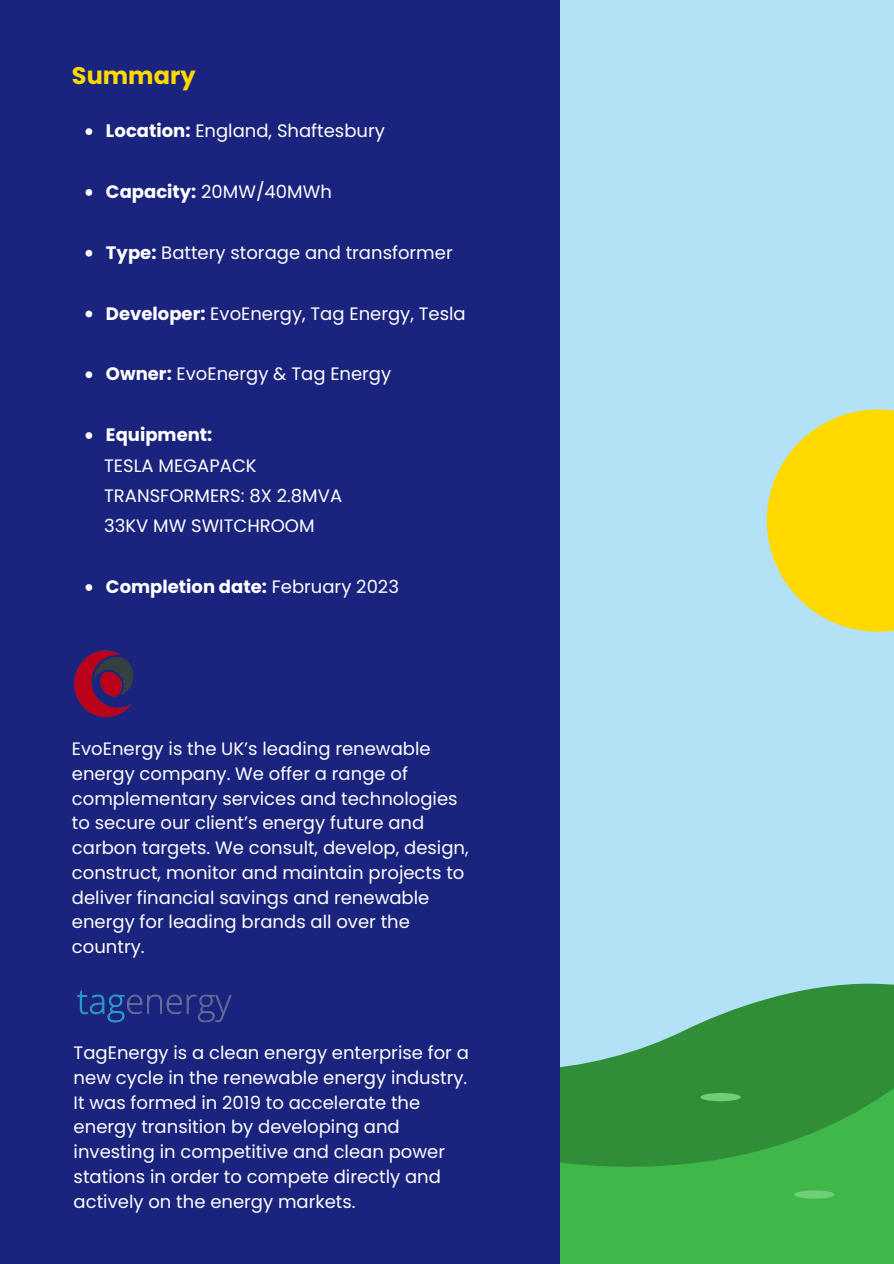
<style>
.page{position:relative;width:894px;height:1264px;background:#fff}
.page>*{position:absolute;margin:0;border:0;box-sizing:border-box;transform-origin:0 0}
.t1{font:700 24px "Poppins";color:#ffd900}
.t2{font:18px/24.8px "Poppins";color:#fff}
.t3{font:700 18px "Poppins";color:#fff}
.s1{font-weight:700}
.s2{font-weight:400}
</style>
<div class="page">
<div style="left:559px;top:0;width:334px;height:1263px;background:#b3e2f7"></div>
<svg style="left:559px;top:951px;width:334px;height:311px"></svg>
<svg style="left:794px;top:1190px;width:40px;height:8px"></svg>
<svg style="left:700px;top:1092px;width:40px;height:9px"></svg>
<svg style="left:766px;top:409px;width:127px;height:222px;fill:#ffd900"></svg>
<div style="left:0;top:0;width:559px;height:1263px;background:#1a237e"></div>
<img style="left:74px;top:650px;width:60px;height:68px">
<img style="left:77px;top:990px;width:155px;height:33px">
<svg style="left:85px;top:128px;width:7px;height:7px"></svg>
<svg style="left:85px;top:189px;width:7px;height:7px"></svg>
<svg style="left:85px;top:250px;width:7px;height:6px"></svg>
<svg style="left:85px;top:310px;width:7px;height:7px"></svg>
<svg style="left:85px;top:371px;width:7px;height:7px"></svg>
<svg style="left:85px;top:432px;width:7px;height:7px"></svg>
<svg style="left:85px;top:584px;width:7px;height:7px"></svg>
<p class="t1" style="left:72px;top:58px;width:125px">Summary</p>
<p class="t2" style="left:106px;top:119px;width:280px"><span class="s1">Location:</span> England, Shaftesbury</p>
<p class="t2" style="left:106px;top:179px;width:227px"><span class="s1">Capacity:</span> 20MW/40MWh</p>
<p class="t2" style="left:106px;top:240px;width:348px"><span class="s1">Type:</span> Battery storage and transformer</p>
<p class="t2" style="left:106px;top:301px;width:361px"><span class="s1">Developer:</span> EvoEnergy, Tag Energy, Tesla</p>
<h2 class="t2" style="left:106px;top:362px;width:287px"><span class="s1">Owner:</span> EvoEnergy &amp; Tag Energy</h2>
<p class="t3" style="left:106px;top:422px;width:108px">Equipment:</p>
<p class="t2" style="left:104px;top:450px;width:239px;line-height:30.3px">TESLA MEGAPACK<br>TRANSFORMERS: 8X 2.8MVA<br>33KV MW SWITCHROOM</p>
<p class="t3" style="left:106px;top:574px;width:294px">Completion date: <span class="s2">February 2023</span></p>
<p class="t2" style="left:72px;top:736px;width:398px">EvoEnergy is the UK’s leading renewable energy company. We offer a range of complementary services and technologies to secure our client’s energy future and carbon targets. We consult, develop, design, construct, monitor and maintain projects to deliver financial savings and renewable energy for leading brands all over the country.</p>
<p class="t2" style="left:74px;top:1040px;width:396px">TagEnergy is a clean energy enterprise for a new cycle in the renewable energy industry.<br>It was formed in 2019 to accelerate the energy transition by developing and investing in competitive and clean power stations in order to compete directly and actively on the energy markets.</p>
</div>
